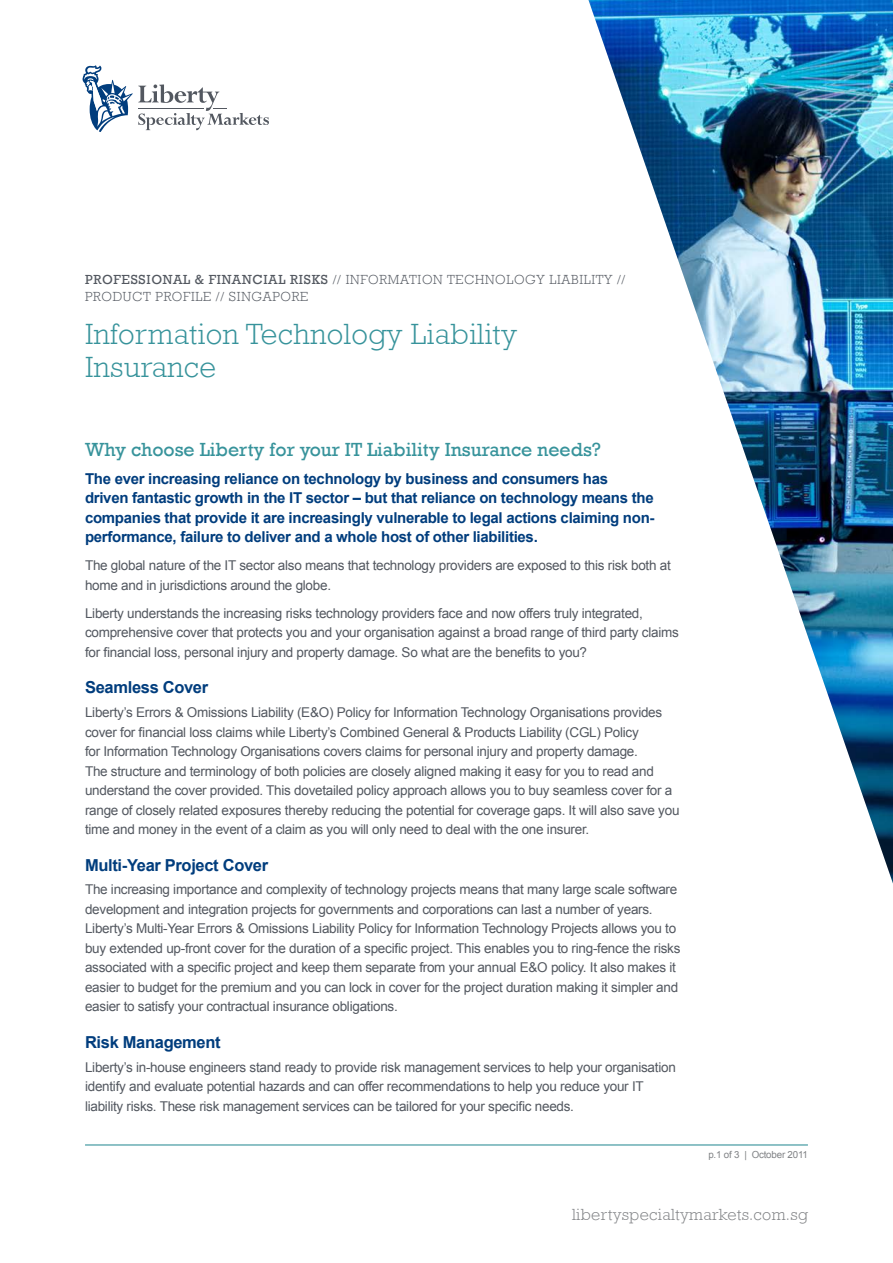
<style>
.page{position:relative;width:893px;height:1263px;background:#fff}
.page>*{position:absolute;margin:0;border:0;box-sizing:border-box;transform-origin:0 0}
.t1{font:300 30px "Rockwell Std";letter-spacing:.015em;color:#37939b}
.SUB_HEAD{font:19.5px "Rockwell";color:#37939b}
.SUB_HEAD_02{font:700 16.5px "Arial";letter-spacing:-.02em;color:#013d7d}
.t2{font:300 16.5px "Rockwell Std";letter-spacing:.02em;color:#808285}
.INTRO{font:700 15px/19.5px "Arial";letter-spacing:-.02em;color:#013d7d}
.BODY{font:13.5px/19.5px "Arial";letter-spacing:-.02em;color:#535860}
.PRODUCT_LINE{font:300 13.5px/16.5px "Rockwell Std";letter-spacing:.05em;color:#535860}
.t3{font:9.75px "Arial";letter-spacing:-.02em;color:#808285}
.s1{font-family:"Rockwell";font-weight:400}
</style>
<div class="page">
<svg style="left:82px;top:65px;width:187px;height:67px"></svg>
<hr style="left:85px;top:1144px;width:723px;height:1px;background:#37939b">
<img style="left:588px;top:0;width:305px;height:883px">
<p class="PRODUCT_LINE" style="left:85px;top:271px;width:542px"><span class="s1">PROFESSIONAL &amp; FINANCIAL RISKS</span> // INFORMATION TECHNOLOGY LIABILITY //<br>PRODUCT PROFILE // SINGAPORE</p>
<p class="t1" style="left:85px;top:316px;width:434px">Information Technology Liability</p>
<p class="t1" style="left:85px;top:349px;width:133px">Insurance</p>
<p class="SUB_HEAD" style="left:85px;top:438px;width:517px">Why choose Liberty for your IT Liability Insurance needs?</p>
<p class="INTRO" style="left:85px;top:469px;width:571px">The ever increasing reliance on technology by business and consumers has driven fantastic growth in the IT sector – but that reliance on technology means the companies that provide it are increasingly vulnerable to legal actions claiming non&shy;performance, failure to deliver and a whole host of other liabilities.</p>
<p class="BODY" style="left:85px;top:556px;width:587px">The global nature of the IT sector also means that technology providers are exposed to this risk both at home and in jurisdictions around the globe.</p>
<p class="BODY" style="left:85px;top:603px;width:595px">Liberty understands the increasing risks technology providers face and now offers truly integrated, comprehensive cover that protects you and your organisation against a broad range of third party claims for financial loss, personal injury and property damage. So what are the benefits to you?</p>
<p class="SUB_HEAD_02" style="left:85px;top:676px;width:125px">Seamless Cover</p>
<p class="BODY" style="left:85px;top:703px;width:596px">Liberty’s Errors &amp; Omissions Liability (E&amp;O) Policy for Information Technology Organisations provides cover for financial loss claims while Liberty’s Combined General &amp; Products Liability (CGL) Policy<br>for Information Technology Organisations covers claims for personal injury and property damage.<br>The structure and terminology of both policies are closely aligned making it easy for you to read and understand the cover provided. This dovetailed policy approach allows you to buy seamless cover for a range of closely related exposures thereby reducing the potential for coverage gaps. It will also save you time and money in the event of a claim as you will only need to deal with the one insurer.</p>
<p class="SUB_HEAD_02" style="left:85px;top:854px;width:185px">Multi-Year Project Cover</p>
<p class="BODY" style="left:85px;top:880px;width:597px">The increasing importance and complexity of technology projects means that many large scale software development and integration projects for governments and corporations can last a number of years.<br>Liberty’s Multi-Year Errors &amp; Omissions Liability Policy for Information Technology Projects allows you to buy extended up-front cover for the duration of a specific project. This enables you to ring-fence the risks associated with a specific project and keep them separate from your annual E&amp;O policy. It also makes it easier to budget for the premium and you can lock in cover for the project duration making it simpler and easier to satisfy your contractual insurance obligations.</p>
<p class="SUB_HEAD_02" style="left:85px;top:1031px;width:137px">Risk Management</p>
<p class="BODY" style="left:85px;top:1057px;width:592px">Liberty’s in-house engineers stand ready to provide risk management services to help your organisation identify and evaluate potential hazards and can offer recommendations to help you reduce your IT liability risks. These risk management services can be tailored for your specific needs.</p>
<p class="t3" style="left:708px;top:1148px;width:101px">p.1 of 3 | October 2011</p>
<p class="t2" style="left:572px;top:1205px;width:237px">libertyspecialtymarkets.com.sg</p>
</div>
